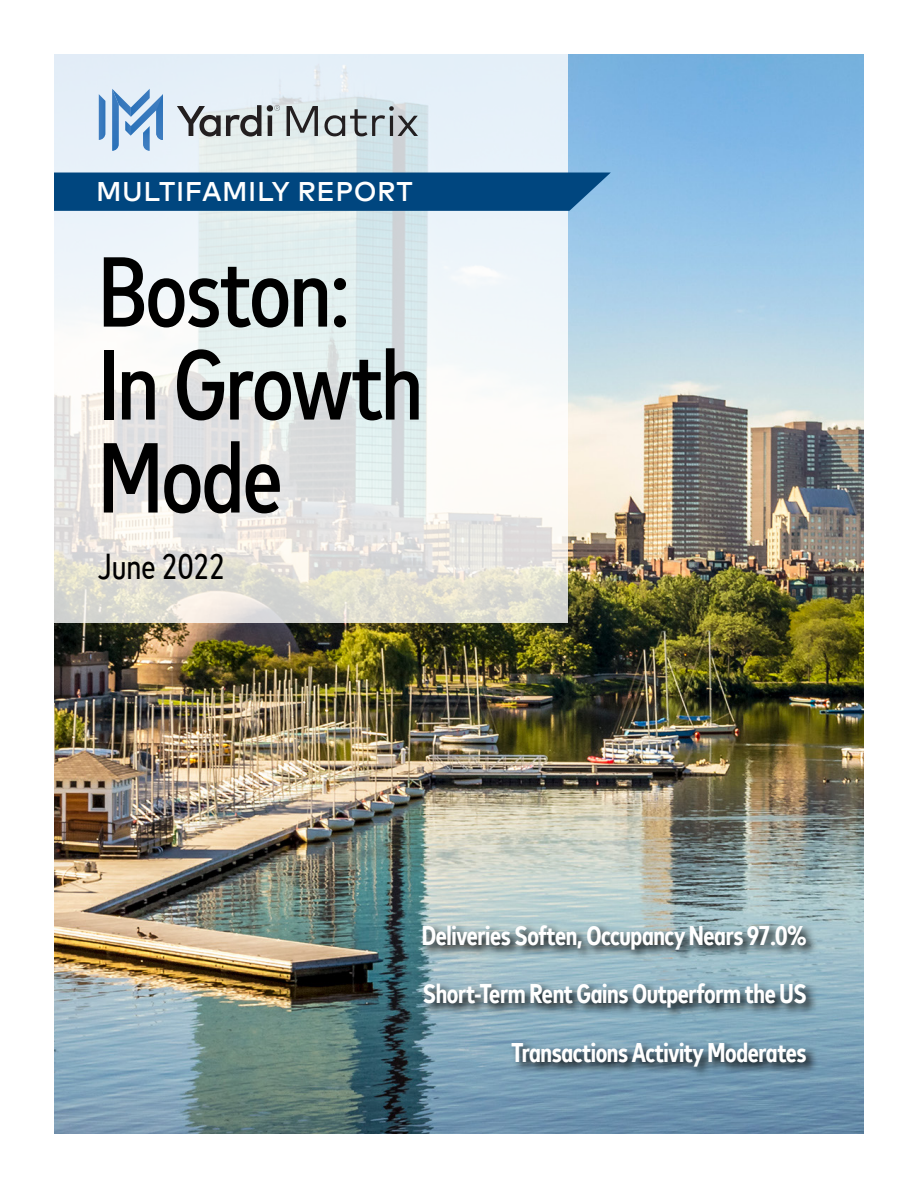
<style>
.page{position:relative;width:918px;height:1188px;background:#fff}
.page>*{position:absolute;margin:0;border:0;box-sizing:border-box;transform-origin:0 0}
.t1{font:500 condensed 99px/93px "Mark Offc Pro";letter-spacing:-.02em;color:#000}
.t2{font:condensed 36px "Mark Offc Pro";color:#000}
.t3{font:700 condensed 27px/58.5px "Mark Offc Pro";letter-spacing:-.015em;color:#fff;text-align:right}
.t4{font:500 27px "Mark Offc Pro";letter-spacing:.02em;color:#fff}
</style>
<div class="page">
<img style="left:54px;top:54px;width:810px;height:1080px">
<svg style="left:54px;top:54px;width:513px;height:569px"></svg>
<div style="left:54px;top:173px;width:557px;height:38px;background:#00467f"></div>
<svg style="left:419px;top:922px;width:400px;height:157px;background:#7a98a4"></svg>
<svg style="left:177px;top:105px;width:84px;height:32px;background:#a1a6a8"></svg>
<svg style="left:267px;top:105px;width:13px;height:31px"></svg>
<svg style="left:287px;top:106px;width:31px;height:30px"></svg>
<svg style="left:324px;top:106px;width:94px;height:30px;background:#aab3b6"></svg>
<svg style="left:99px;top:94px;width:6px;height:46px"></svg>
<svg style="left:112px;top:89px;width:51px;height:62px;background:#98bbde"></svg>
<p class="t4" style="left:96px;top:171px;width:318px">MULTIFAMILY REPORT</p>
<h1 class="t1" style="left:98px;top:238px;width:327px">Boston:<br>In Growth<br>Mode</h1>
<h2 class="t2" style="left:98px;top:541px;width:128px">June 2022</h2>
<p class="t3" style="left:422px;top:904px;width:386px">Deliveries Soften, Occupancy Nears 97.0%<br>Short-Term Rent Gains Outperform the US<br>Transactions Activity Moderates</p>
</div>
